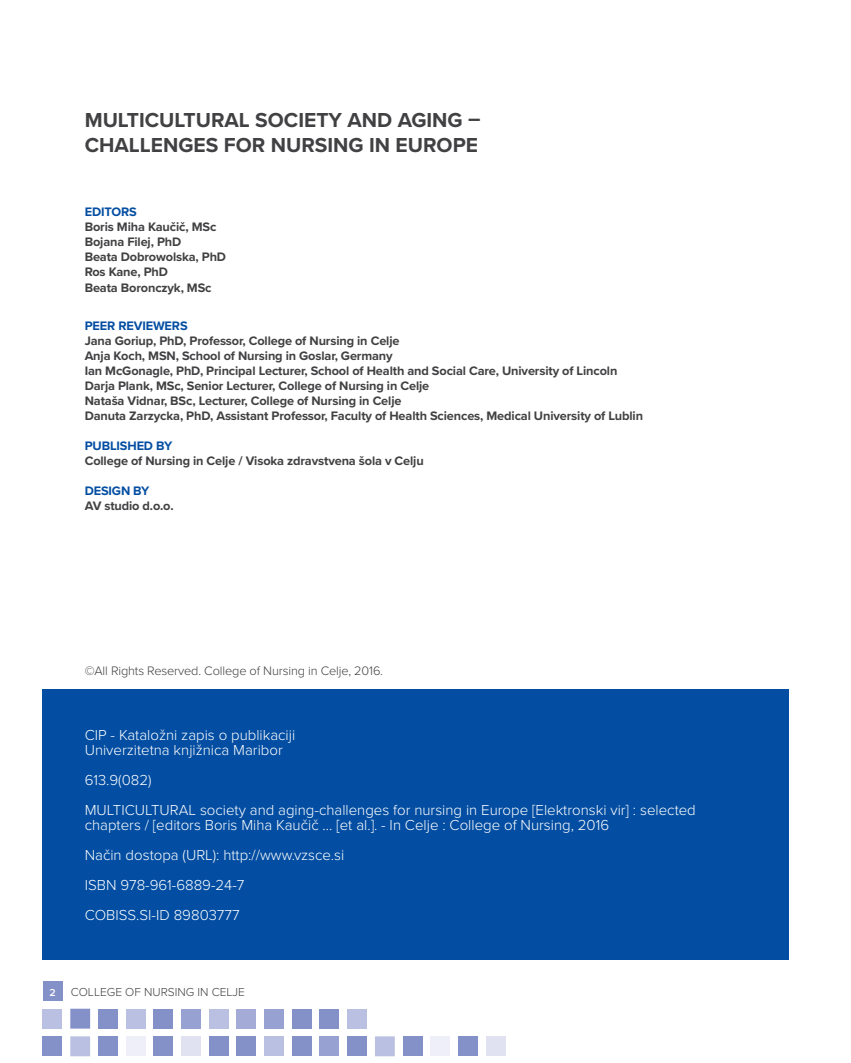
<style>
.page{position:relative;width:851px;height:1063px;background:#fff}
.page>*{position:absolute;margin:0;border:0;box-sizing:border-box;transform-origin:0 0}
.t1{font:700 21px/25.2px "Proxima Nova";color:#414042}
.t2{font:300 15px/30px "Proxima Nova";color:#fff}
.t3{font:700 12.75px/15px "Proxima Nova";letter-spacing:-.01em;color:#414042}
.t4{font:300 12.75px "Proxima Nova";letter-spacing:-.01em;color:#414042}
.t5{font:700 12.75px "Proxima Nova";letter-spacing:-.01em;color:#034ea2}
.t6{font:300 12px "Proxima Nova";color:#414042}
.t7{font:600 10.5px "Proxima Nova";color:#fff}
</style>
<div class="page">
<div style="left:43px;top:1009px;width:19px;height:19px;background:#bac0e1"></div>
<svg style="left:70px;top:1009px;width:20px;height:19px"></svg>
<div style="left:98px;top:1009px;width:20px;height:19px;background:#8490c8"></div>
<div style="left:126px;top:1009px;width:19px;height:19px;background:#bac0e1"></div>
<div style="left:153px;top:1009px;width:20px;height:19px;background:#8490c8"></div>
<div style="left:181px;top:1009px;width:20px;height:19px;background:#98a2d2"></div>
<div style="left:209px;top:1009px;width:19px;height:19px;background:#bac0e1"></div>
<div style="left:236px;top:1009px;width:20px;height:19px;background:#a4abd7"></div>
<div style="left:264px;top:1009px;width:20px;height:19px;background:#98a2d2"></div>
<div style="left:292px;top:1009px;width:19px;height:19px;background:#8490c8"></div>
<div style="left:319px;top:1009px;width:20px;height:19px;background:#8490c8"></div>
<div style="left:43px;top:1036px;width:19px;height:20px;background:#8490c8"></div>
<svg style="left:70px;top:1036px;width:20px;height:20px"></svg>
<div style="left:98px;top:1036px;width:20px;height:20px;background:#8490c8"></div>
<div style="left:126px;top:1036px;width:19px;height:20px;background:#eeeff8"></div>
<div style="left:153px;top:1036px;width:20px;height:20px;background:#8490c8"></div>
<div style="left:181px;top:1036px;width:20px;height:20px;background:#e0e2f2"></div>
<div style="left:209px;top:1036px;width:19px;height:20px;background:#8490c8"></div>
<div style="left:236px;top:1036px;width:20px;height:20px;background:#8490c8"></div>
<div style="left:264px;top:1036px;width:20px;height:20px;background:#bac0e1"></div>
<div style="left:292px;top:1036px;width:19px;height:20px;background:#8490c8"></div>
<div style="left:319px;top:1036px;width:20px;height:20px;background:#98a2d2"></div>
<div style="left:347px;top:1009px;width:20px;height:19px;background:#bac0e1"></div>
<div style="left:347px;top:1036px;width:20px;height:20px;background:#8490c8"></div>
<svg style="left:375px;top:1036px;width:20px;height:20px"></svg>
<div style="left:402px;top:1036px;width:20px;height:20px;background:#8490c8"></div>
<div style="left:430px;top:1036px;width:20px;height:20px;background:#eeeff8"></div>
<div style="left:458px;top:1036px;width:19px;height:20px;background:#8490c8"></div>
<div style="left:485px;top:1036px;width:20px;height:20px;background:#e0e2f2"></div>
<div style="left:43px;top:689px;width:745px;height:271px;background:#034ea2"></div>
<div style="left:43px;top:981px;width:20px;height:20px;background:#8490c8"></div>
<h1 class="t1" style="left:85px;top:108px;width:397px">MULTICULTURAL SOCIETY AND AGING –<br>CHALLENGES FOR NURSING IN EUROPE</h1>
<p class="t5" style="left:85px;top:204px;width:54px">EDITORS</p>
<p class="t3" style="left:85px;top:219px;width:143px">Boris Miha Kaučič, MSc<br>Bojana Filej, PhD<br>Beata Dobrowolska, PhD<br>Ros Kane, PhD</p>
<p class="t3" style="left:85px;top:281px;width:128px">Beata Boronczyk, MSc</p>
<p class="t5" style="left:85px;top:318px;width:104px">PEER REVIEWERS</p>
<p class="t3" style="left:85px;top:334px;width:560px">Jana Goriup, PhD, Professor, College of Nursing in Celje<br>Anja Koch, MSN, School of Nursing in Goslar, Germany<br>Ian McGonagle, PhD, Principal Lecturer, School of Health and Social Care, University of Lincoln Darja Plank, MSc, Senior Lecturer, College of Nursing in Celje<br>Nataša Vidnar, BSc, Lecturer, College of Nursing in Celje<br>Danuta Zarzycka, PhD, Assistant Professor, Faculty of Health Sciences, Medical University of Lublin</p>
<p class="t5" style="left:85px;top:438px;width:89px">PUBLISHED BY</p>
<p class="t3" style="left:85px;top:454px;width:340px">College of Nursing in Celje / Visoka zdravstvena šola v Celju</p>
<p class="t5" style="left:85px;top:483px;width:66px">DESIGN BY</p>
<p class="t3" style="left:85px;top:499px;width:90px">AV studio d.o.o.</p>
<p class="t4" style="left:85px;top:663px;width:300px">©All Rights Reserved. College of Nursing in Celje, 2016.</p>
<p class="t2" style="left:85px;top:727px;width:212px;line-height:15px">CIP - Kataložni zapis o publikaciji<br>Univerzitetna knjižnica Maribor</p>
<p class="t2" style="left:85px;top:765px;width:612px">613.9(082)<br>MULTICULTURAL society and aging-challenges for nursing in Europe [Elektronski vir] : selected</p>
<p class="t2" style="left:85px;top:810px;width:526px">chapters / [editors Boris Miha Kaučič ... [et al.]. - In Celje : College of Nursing, 2016<br>Način dostopa (URL): http://www.vzsce.si<br>ISBN 978-961-6889-24-7<br>COBISS.SI-ID 89803777</p>
<p class="t7" style="left:49px;top:986px;width:8px">2</p>
<p class="t6" style="left:71px;top:985px;width:176px">COLLEGE OF NURSING IN CELJE</p>
</div>
